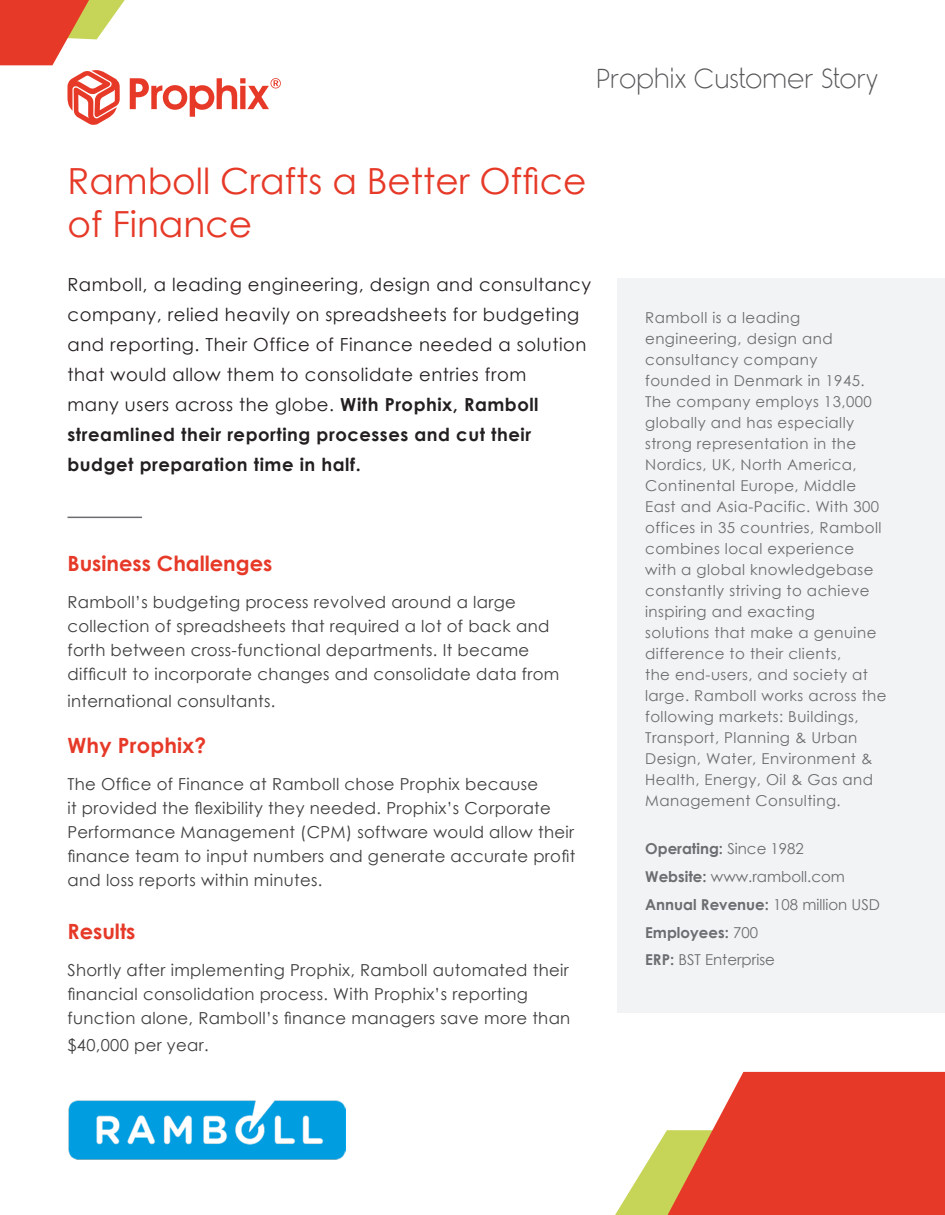
<style>
.page{position:relative;width:945px;height:1215px;background:#fff}
.page>*{position:absolute;margin:0;border:0;box-sizing:border-box;transform-origin:0 0}
.t1{font:36px/43.2px "Century Gothic";color:#e63928}
.t2{font:27px "Rimouski Lt";letter-spacing:.025em;color:#57585a}
.t3{font:700 21px "Century Gothic";color:#e63928}
.t4{font:18px/30px "Century Gothic";letter-spacing:.03em;color:#231f20}
.t5{font:16.5px/24px "Century Gothic";letter-spacing:.02em;color:#3e3e3f}
.t6{font:15px/21px "Century Gothic";letter-spacing:.03em;color:#6c6d70}
.t7{font:700 15px "Century Gothic";color:#6c6d70}
.t8{font:15px "Century Gothic";color:#6c6d70}
.s1{font-weight:700}
.s2{font-weight:400}
</style>
<div class="page">
<div style="left:617px;top:278px;width:328px;height:734px;background:#f2f3f4"></div>
<hr style="left:68px;top:517px;width:74px;height:1px;background:#6c6d70">
<svg style="left:615px;top:1072px;width:330px;height:143px"></svg>
<svg style="left:0;top:0;width:281px;height:125px"></svg>
<img style="left:68px;top:1100px;width:277px;height:59px">
<p class="t2" style="left:597px;top:64px;width:282px">Prophix Customer Story</p>
<p class="t1" style="left:68px;top:159px;width:520px">Ramboll Crafts a Better Office of Finance</p>
<p class="t4" style="left:68px;top:269px;width:525px">Ramboll, a leading engineering, design and consultancy company, relied heavily on spreadsheets for budgeting and reporting. Their Office of Finance needed a solution that would allow them to consolidate entries from<br>many users across the globe. <span class="s1">With Prophix, Ramboll streamlined their reporting processes and cut their budget preparation time in half.</span></p>
<p class="t3" style="left:68px;top:547px;width:206px">Business Challenges</p>
<p class="t5" style="left:68px;top:590px;width:493px">Ramboll’s budgeting process revolved around a large collection of spreadsheets that required a lot of back and forth between cross-functional departments. It became difficult to incorporate changes and consolidate data from</p>
<p class="t5" style="left:68px;top:689px;width:209px">international consultants.</p>
<p class="t3" style="left:68px;top:729px;width:140px">Why Prophix?</p>
<p class="t5" style="left:68px;top:772px;width:509px">The Office of Finance at Ramboll chose Prophix because<br>it provided the flexibility they needed. Prophix’s Corporate Performance Management (CPM) software would allow their finance team to input numbers and generate accurate profit and loss reports within minutes.</p>
<p class="t3" style="left:68px;top:915px;width:70px">Results</p>
<p class="t5" style="left:68px;top:958px;width:504px">Shortly after implementing Prophix, Ramboll automated their financial consolidation process. With Prophix’s reporting function alone, Ramboll’s finance managers save more than</p>
<p class="t5" style="left:68px;top:1033px;width:143px">$40,000 per year.</p>
<p class="t6" style="left:645px;top:307px;width:243px">Ramboll is a leading engineering, design and consultancy company founded in Denmark in 1945.<br>The company employs 13,000 globally and has especially strong representation in the<br>Nordics, UK, North America,<br>Continental Europe, Middle<br>East and Asia-Pacific. With 300 offices in 35 countries, Ramboll combines local experience with a global knowledgebase constantly striving to achieve inspiring and exacting<br>solutions that make a genuine difference to their clients,<br>the end-users, and society at large. Ramboll works across the following markets: Buildings,<br>Transport, Planning &amp; Urban<br>Design, Water, Environment &amp;<br>Health, Energy, Oil &amp; Gas and<br>Management Consulting.</p>
<p class="t7" style="left:645px;top:837px;width:160px">Operating: <span class="s2">Since 1982</span></p>
<p class="t8" style="left:645px;top:866px;width:201px"><span class="s1">Website:</span> www.ramboll.com</p>
<p class="t7" style="left:645px;top:893px;width:236px">Annual Revenue: <span class="s2">108 million USD</span></p>
<p class="t7" style="left:645px;top:921px;width:114px">Employees: <span class="s2">700</span></p>
<p class="t8" style="left:645px;top:949px;width:131px"><span class="s1">ERP:</span> BST Enterprise</p>
</div>
